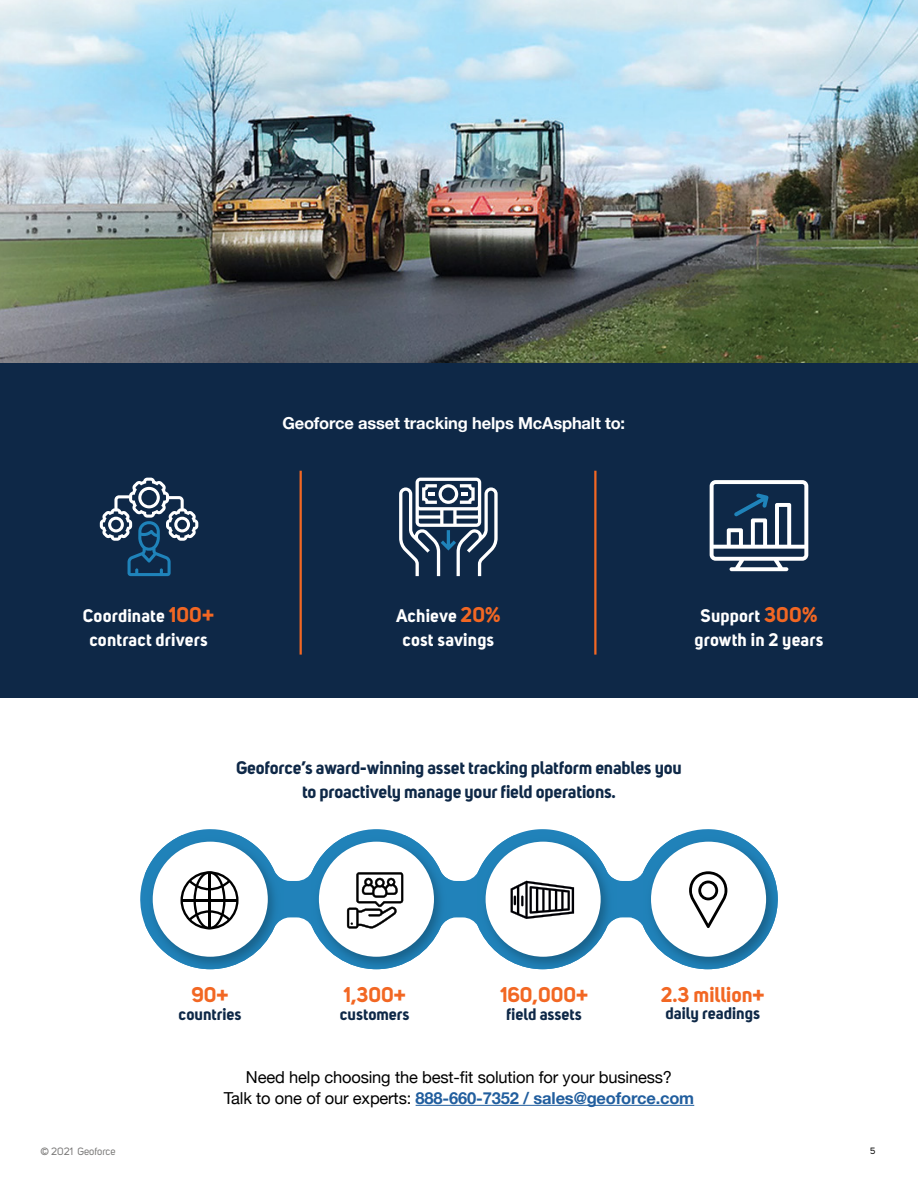
<style>
.page{position:relative;width:918px;height:1188px;background:#fff}
.page>*{position:absolute;margin:0;border:0;box-sizing:border-box;transform-origin:0 0}
.t1{font:700 21px "Uni Sans";color:#f26723}
.t2{font:700 18px/24px "Uni Sans";letter-spacing:-.01em;color:#0e2847;text-align:center}
.t3{font:700 18px/24px "Uni Sans";letter-spacing:.01em;color:#fff;text-align:center}
.t4{font:16.5px/21px "Helvetica Neue";letter-spacing:-.01em;color:#000;text-align:center}
.t5{font:700 16.5px "Uni Sans";color:#0e2847}
.t6{font:700 16.5px "Helvetica Neue";letter-spacing:-.01em;color:#fff}
.t7{font:10.5px "Uni Sans";color:#797877}
.t8{font:9px "Uni Sans";color:#000}
.s1{font-size:21px;color:#f26723}
.s2{font-weight:700;color:#215e9e}
</style>
<div class="page">
<div style="left:0;top:9px;width:918px;height:689px;background:#0e2847"></div>
<svg style="left:140px;top:829px;width:596px;height:98px"></svg>
<img style="left:311px;top:835px;width:139px;height:134px">
<div style="left:319px;top:842px;width:115px;height:115px;background:#fff;border-radius:50%"></div>
<img style="left:478px;top:835px;width:138px;height:134px">
<div style="left:486px;top:842px;width:115px;height:115px;background:#fff;border-radius:50%"></div>
<img style="left:643px;top:835px;width:135px;height:134px">
<div style="left:651px;top:842px;width:115px;height:115px;background:#fff;border-radius:50%"></div>
<img style="left:145px;top:835px;width:138px;height:134px">
<div style="left:153px;top:842px;width:115px;height:115px;background:#fff;border-radius:50%"></div>
<svg style="left:511px;top:881px;width:63px;height:38px"></svg>
<svg style="left:347px;top:872px;width:56px;height:57px"></svg>
<svg style="left:181px;top:871px;width:58px;height:58px"></svg>
<hr style="left:208px;top:873px;width:3px;height:55px;background:#000">
<hr style="left:182px;top:899px;width:55px;height:3px;background:#000">
<svg style="left:689px;top:871px;width:38px;height:57px"></svg>
<hr style="left:416px;top:1105px;width:278px;height:1px;background:#215e9e">
<hr style="left:300px;top:471px;width:2px;height:184px;background:#f26723">
<hr style="left:594px;top:471px;width:3px;height:184px;background:#f26723">
<img style="left:0;top:0;width:918px;height:363px">
<svg style="left:100px;top:478px;width:98px;height:98px"></svg>
<svg style="left:399px;top:478px;width:99px;height:98px"></svg>
<svg style="left:710px;top:480px;width:98px;height:91px"></svg>
<p class="t6" style="left:282px;top:410px;width:344px">Geoforce asset tracking helps McAsphalt to:</p>
<p class="t3" style="left:83px;top:603px;width:133px">Coordinate <span class="s1">100+ </span>contract drivers</p>
<p class="t3" style="left:695px;top:603px;width:130px">Support <span class="s1">300% </span>growth in 2 years</p>
<p class="t3" style="left:396px;top:603px;width:106px">Achieve <span class="s1">20% </span>cost savings</p>
<p class="t2" style="left:236px;top:755px;width:447px">Geoforce’s award-winning asset tracking platform enables you to proactively manage your field operations.</p>
<p class="t1" style="left:191px;top:982px;width:39px">90+</p>
<p class="t5" style="left:179px;top:1004px;width:64px">countries</p>
<p class="t1" style="left:344px;top:982px;width:64px">1,300+</p>
<p class="t5" style="left:340px;top:1004px;width:71px">customers</p>
<p class="t1" style="left:500px;top:982px;width:90px">160,000+</p>
<p class="t5" style="left:506px;top:1004px;width:77px">field assets</p>
<p class="t1" style="left:661px;top:982px;width:105px">2.3 million+</p>
<p class="t5" style="left:666px;top:1003px;width:96px">daily readings</p>
<p class="t4" style="left:224px;top:1067px;width:472px">Need help choosing the best-fit solution for your business?<br>Talk to one of our experts: <span class="s2">888-660-7352 / sales@geoforce.com</span></p>
<p class="t7" style="left:40px;top:1145px;width:77px">© 2021 Geoforce</p>
<p class="t8" style="left:870px;top:1145px;width:7px">5</p>
</div>
